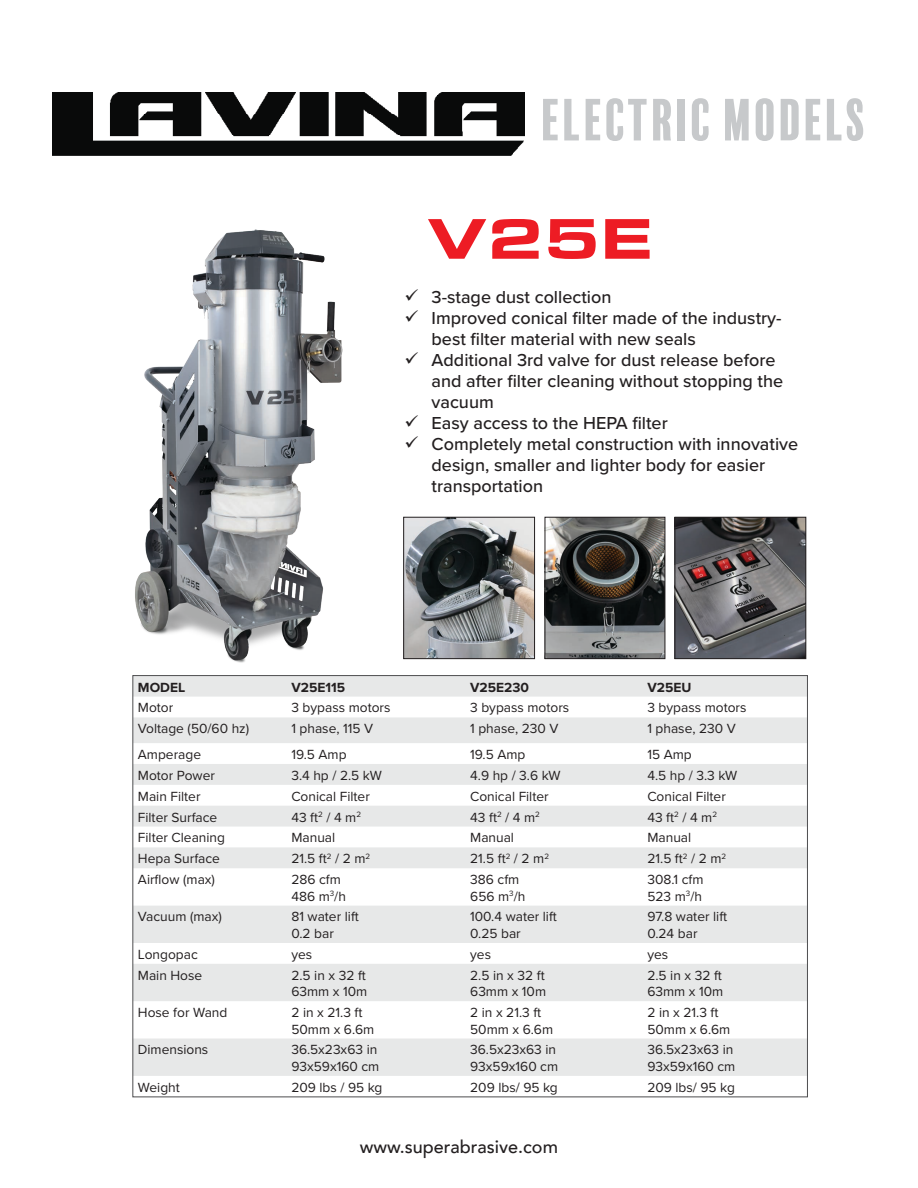
<style>
.page{position:relative;width:918px;height:1188px;background:#fff}
.page>*{position:absolute;margin:0;border:0;box-sizing:border-box;transform-origin:0 0}
.t1{font:900 59.4px "Eurostile Ext";color:#ed1c24}
.t2{font:54px "Balboa Plus Fill";color:#c7c9cb}
.t3{font:500 18px/21px "Proxima Nova";color:#231f20}
.t4{font:500 18px "Avenir";color:#231f20}
.t5{font:13.8px/16.5px "Proxima Nova";color:#231f20}
.t6{font:700 13.8px "Proxima Nova";color:#231f20}
</style>
<div class="page">
<img style="left:53px;top:93px;width:471px;height:63px">
<img style="left:547px;top:519px;width:116px;height:138px">
<div style="left:545px;top:517px;width:120px;height:142px;border:1px solid #231f20"></div>
<img style="left:677px;top:519px;width:127px;height:138px">
<div style="left:675px;top:517px;width:131px;height:142px;border:1px solid #231f20"></div>
<svg style="left:135px;top:677px;width:671px;height:399px;fill:#e7e8e8"></svg>
<img style="left:133px;top:229px;width:224px;height:447px">
<img style="left:406px;top:519px;width:127px;height:138px">
<div style="left:404px;top:517px;width:131px;height:142px;border:1px solid #231f20"></div>
<h2 class="t2" style="left:541px;top:90px;width:328px">ELECTRIC MODELS</h2>
<h1 class="t1" style="left:427px;top:194px;width:228px">V25E</h1>
<p class="t3" style="left:432px;top:286px;width:368px">3-stage dust collection<br>Improved conical filter made of the industry&shy;best filter material with new seals<br>Additional 3rd valve for dust release before and after filter cleaning without stopping the vacuum<br>Easy access to the HEPA filter<br>Completely metal construction with innovative design, smaller and lighter body for easier transportation</p>
<p class="t6" style="left:138px;top:677px;width:49px">MODEL</p>
<p class="t6" style="left:291px;top:677px;width:55px">V25E115</p>
<p class="t6" style="left:470px;top:677px;width:60px">V25E230</p>
<p class="t6" style="left:647px;top:677px;width:46px">V25EU</p>
<p class="t5" style="left:138px;top:699px;width:37px">Motor</p>
<p class="t5" style="left:291px;top:699px;width:101px">3 bypass motors</p>
<p class="t5" style="left:470px;top:699px;width:101px">3 bypass motors</p>
<p class="t5" style="left:647px;top:699px;width:101px">3 bypass motors</p>
<p class="t5" style="left:138px;top:720px;width:113px">Voltage (50/60 hz)</p>
<p class="t5" style="left:291px;top:720px;width:83px">1 phase, 115 V</p>
<p class="t5" style="left:470px;top:720px;width:90px">1 phase, 230 V</p>
<p class="t5" style="left:647px;top:720px;width:90px">1 phase, 230 V</p>
<p class="t5" style="left:138px;top:746px;width:65px">Amperage</p>
<p class="t5" style="left:291px;top:746px;width:57px">19.5 Amp</p>
<p class="t5" style="left:470px;top:746px;width:57px">19.5 Amp</p>
<p class="t5" style="left:647px;top:746px;width:46px">15 Amp</p>
<p class="t5" style="left:138px;top:766px;width:79px">Motor Power</p>
<p class="t5" style="left:291px;top:766px;width:92px">3.4 hp / 2.5 kW</p>
<p class="t5" style="left:470px;top:766px;width:92px">4.9 hp / 3.6 kW</p>
<p class="t5" style="left:647px;top:766px;width:92px">4.5 hp / 3.3 kW</p>
<p class="t5" style="left:138px;top:787px;width:64px">Main Filter</p>
<p class="t5" style="left:291px;top:787px;width:80px">Conical Filter</p>
<p class="t5" style="left:470px;top:787px;width:80px">Conical Filter</p>
<p class="t5" style="left:647px;top:787px;width:80px">Conical Filter</p>
<p class="t5" style="left:138px;top:808px;width:81px">Filter Surface</p>
<p class="t5" style="left:291px;top:808px;width:71px">43 ft<sup>2</sup> / 4 m<sup>2</sup></p>
<p class="t5" style="left:470px;top:808px;width:71px">43 ft<sup>2</sup> / 4 m<sup>2</sup></p>
<p class="t5" style="left:647px;top:808px;width:71px">43 ft<sup>2</sup> / 4 m<sup>2</sup></p>
<p class="t5" style="left:138px;top:829px;width:89px">Filter Cleaning</p>
<p class="t5" style="left:291px;top:829px;width:45px">Manual</p>
<p class="t5" style="left:470px;top:829px;width:45px">Manual</p>
<p class="t5" style="left:647px;top:829px;width:45px">Manual</p>
<p class="t5" style="left:138px;top:850px;width:84px">Hepa Surface</p>
<p class="t5" style="left:291px;top:850px;width:80px">21.5 ft<sup>2</sup> / 2 m<sup>2</sup></p>
<p class="t5" style="left:470px;top:850px;width:80px">21.5 ft<sup>2</sup> / 2 m<sup>2</sup></p>
<p class="t5" style="left:647px;top:850px;width:80px">21.5 ft<sup>2</sup> / 2 m<sup>2</sup></p>
<p class="t5" style="left:138px;top:871px;width:79px">Airflow (max)</p>
<p class="t5" style="left:291px;top:871px;width:56px">286 cfm<br>486 m<sup>3</sup>/h</p>
<p class="t5" style="left:470px;top:871px;width:57px">386 cfm<br>656 m<sup>3</sup>/h</p>
<p class="t5" style="left:647px;top:871px;width:58px">308.1 cfm<br>523 m<sup>3</sup>/h</p>
<p class="t5" style="left:138px;top:908px;width:85px">Vacuum (max)</p>
<p class="t5" style="left:291px;top:908px;width:69px">81 water lift<br>0.2 bar</p>
<p class="t5" style="left:470px;top:908px;width:88px">100.4 water lift<br>0.25 bar</p>
<p class="t5" style="left:647px;top:908px;width:81px">97.8 water lift<br>0.24 bar</p>
<p class="t5" style="left:138px;top:945px;width:61px">Longopac</p>
<p class="t5" style="left:291px;top:945px;width:22px">yes</p>
<p class="t5" style="left:470px;top:945px;width:22px">yes</p>
<p class="t5" style="left:647px;top:945px;width:22px">yes</p>
<p class="t5" style="left:138px;top:966px;width:66px">Main Hose</p>
<p class="t5" style="left:291px;top:966px;width:77px">2.5 in x 32 ft<br>63mm x 10m</p>
<p class="t5" style="left:470px;top:966px;width:77px">2.5 in x 32 ft<br>63mm x 10m</p>
<p class="t5" style="left:647px;top:966px;width:77px">2.5 in x 32 ft<br>63mm x 10m</p>
<p class="t5" style="left:138px;top:1004px;width:91px">Hose for Wand</p>
<p class="t5" style="left:291px;top:1004px;width:85px">2 in x 21.3 ft<br>50mm x 6.6m</p>
<p class="t5" style="left:470px;top:1004px;width:85px">2 in x 21.3 ft<br>50mm x 6.6m</p>
<p class="t5" style="left:647px;top:1004px;width:85px">2 in x 21.3 ft<br>50mm x 6.6m</p>
<p class="t5" style="left:138px;top:1041px;width:72px">Dimensions</p>
<p class="t5" style="left:291px;top:1041px;width:90px">36.5x23x63 in<br>93x59x160 cm</p>
<p class="t5" style="left:470px;top:1041px;width:90px">36.5x23x63 in<br>93x59x160 cm</p>
<p class="t5" style="left:647px;top:1041px;width:90px">36.5x23x63 in<br>93x59x160 cm</p>
<p class="t5" style="left:138px;top:1078px;width:43px">Weight</p>
<p class="t5" style="left:291px;top:1078px;width:93px">209 lbs / 95 kg</p>
<p class="t5" style="left:470px;top:1078px;width:89px">209 lbs/ 95 kg</p>
<p class="t5" style="left:647px;top:1078px;width:89px">209 lbs/ 95 kg</p>
<h3 class="t4" style="left:360px;top:1131px;width:200px">www.superabrasive.com</h3>
</div>
